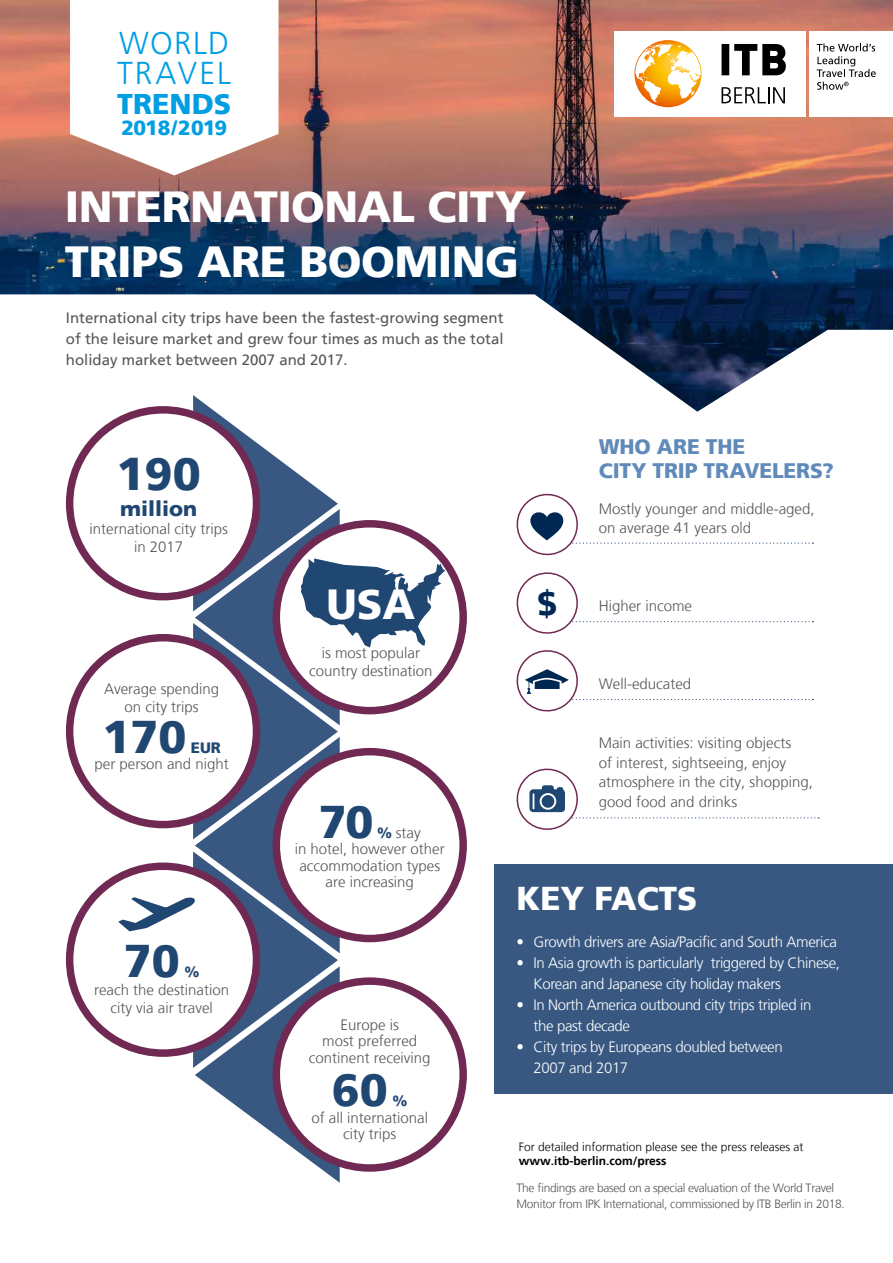
<style>
.page{position:relative;width:893px;height:1263px;background:#fff}
.page>*{position:absolute;margin:0;border:0;box-sizing:border-box;transform-origin:0 0}
.t1{font:900 45.9px "Frutiger LT";color:#204771}
.t2{font:900 45.75px "Frutiger LT";color:#204771}
.t3{font:900 43.5px/55.5px "Frutiger LT";letter-spacing:-.01em;color:#fff}
.t4{font:900 42px "Frutiger LT";color:#fff}
.t5{font:900 33px "Frutiger LT";color:#fff}
.t6{font:900 33px "Frutiger LT";color:#002853}
.t7{font:300 31.5px/30px "Frutiger LT";letter-spacing:.04em;color:#009ee3}
.t8{font:900 28.5px "Frutiger LT";color:#009ee3}
.t9{font:900 21px/24px "Frutiger LT";letter-spacing:-.005em;color:#608ab9}
.t10{font:900 21px "Frutiger LT";color:#204771}
.t11{font:900 20.7px "Frutiger LT";letter-spacing:-.04em;color:#009ee3}
.t12{font:300 15px/18px "Frutiger LT";color:#565656;text-align:center}
.t13{font:300 15px/21px "Frutiger LT";letter-spacing:-.025em;color:#fff}
.t14{font:15px/21px "Frutiger LT";color:#565656;text-align:justify}
.t15{font:900 15px "Frutiger LT";color:#204771}
.t16{font:300 12px/16.5px "Frutiger LT";letter-spacing:-.025em;color:#565656}
.t17{font:300 12px "Frutiger LT";color:#000}
.t18{font:700 12px "Frutiger LT";color:#000}
.s1{font-weight:900;color:#204771}
</style>
<div class="page">
<div style="left:495px;top:864px;width:398px;height:230px;background:#385881"></div>
<img style="left:0;top:0;width:893px;height:412px">
<svg style="left:276px;top:524px;width:187px;height:187px"></svg>
<svg style="left:276px;top:752px;width:187px;height:186px"></svg>
<svg style="left:276px;top:981px;width:187px;height:187px"></svg>
<svg style="left:70px;top:0;width:209px;height:175px"></svg>
<svg style="left:516px;top:572px;width:297px;height:62px"></svg>
<svg style="left:118px;top:395px;width:327px;height:788px"></svg>
<svg style="left:516px;top:493px;width:297px;height:63px"></svg>
<svg style="left:516px;top:650px;width:297px;height:62px"></svg>
<svg style="left:516px;top:768px;width:303px;height:62px"></svg>
<div style="left:542px;top:795px;width:12px;height:13px;background:#204771;border-radius:50%"></div>
<div style="left:809px;top:31px;width:84px;height:86px;background:#fff"></div>
<div style="left:614px;top:31px;width:192px;height:86px;background:#fff"></div>
<svg style="left:722px;top:44px;width:64px;height:31px"></svg>
<svg style="left:721px;top:87px;width:64px;height:16px"></svg>
<svg style="left:817px;top:43px;width:59px;height:47px"></svg>
<svg style="left:634px;top:40px;width:68px;height:67px"></svg>
<svg style="left:635px;top:44px;width:66px;height:59px"></svg>
<h3 class="t7" style="left:117px;top:29px;width:115px">WORLD<br>TRAVEL</h3>
<h3 class="t8" style="left:117px;top:87px;width:116px">TRENDS</h3>
<h3 class="t11" style="left:122px;top:116px;width:107px">2018/2019</h3>
<h3 class="t3" style="left:65px;top:178px;width:463px">INTERNATIONAL CITY<br>TRIPS ARE BOOMING</h3>
<p class="t14" style="left:66px;top:307px;width:439px">International city trips have been the fastest-growing segment of the leisure market and grew four times as much as the total holiday market between 2007 and 2017.</p>
<h1 class="t1" style="left:117px;top:447px;width:86px">190</h1>
<h3 class="t10" style="left:120px;top:496px;width:79px">million</h3>
<p class="t12" style="left:90px;top:520px;width:140px">international city trips in 2017</p>
<h3 class="t9" style="left:599px;top:435px;width:236px">WHO ARE THE<br>CITY TRIP TRAVELERS?</h3>
<p class="t12" style="left:599px;top:499px;width:217px;line-height:19.5px;text-align:left">Mostly younger and middle-aged, on average 41 years old</p>
<p class="t12" style="left:104px;top:680px;width:117px">Average spending on city trips</p>
<h2 class="t2" style="left:102px;top:709px;width:85px">170</h2>
<p class="t15" style="left:191px;top:738px;width:32px">EUR</p>
<p class="t12" style="left:95px;top:755px;width:136px">per person and night</p>
<h2 class="t2" style="left:124px;top:933px;width:57px">70</h2>
<p class="t15" style="left:184px;top:962px;width:17px">%</p>
<p class="t12" style="left:94px;top:981px;width:137px">reach the destination city via air travel</p>
<h3 class="t4" style="left:326px;top:579px;width:90px">USA</h3>
<h3 class="t6" style="left:537px;top:584px;width:22px">$</h3>
<p class="t12" style="left:309px;top:644px;width:125px">is most popular country destination</p>
<p class="t12" style="left:599px;top:597px;width:95px">Higher income</p>
<p class="t12" style="left:599px;top:675px;width:94px">Well-educated</p>
<h2 class="t2" style="left:319px;top:794px;width:56px">70</h2>
<p class="t12" style="left:377px;top:823px;width:45px"><span class="s1">%</span> stay</p>
<p class="t12" style="left:295px;top:840px;width:152px">in hotel, however other</p>
<p class="t12" style="left:299px;top:856px;width:142px">accommodation types</p>
<p class="t12" style="left:326px;top:873px;width:90px">are increasing</p>
<p class="t12" style="left:309px;top:1016px;width:123px;line-height:16.5px">Europe is<br>most preferred continent receiving</p>
<h2 class="t2" style="left:332px;top:1063px;width:57px">60</h2>
<p class="t15" style="left:393px;top:1092px;width:16px">%</p>
<p class="t12" style="left:311px;top:1109px;width:118px;line-height:16.5px">of all international city trips</p>
<p class="t12" style="left:599px;top:733px;width:216px;line-height:19.5px;text-align:left">Main activities: visiting objects<br>of interest, sightseeing, enjoy atmosphere in the city, shopping, good food and drinks</p>
<h3 class="t5" style="left:517px;top:878px;width:182px">KEY FACTS</h3>
<p class="t13" style="left:517px;top:932px;width:322px">• Growth drivers are Asia/Pacific and South America</p>
<p class="t13" style="left:534px;top:953px;width:308px;text-indent:-17px">• In Asia growth is particularly triggered by Chinese,<br>Korean and Japanese city holiday makers</p>
<p class="t13" style="left:534px;top:995px;width:279px;text-indent:-17px">• In North America outbound city trips tripled in the past decade</p>
<p class="t13" style="left:534px;top:1037px;width:251px;text-indent:-17px">• City trips by Europeans doubled between<br>2007 and 2017</p>
<p class="t17" style="left:519px;top:1140px;width:286px">For detailed information please see the press releases at</p>
<p class="t18" style="left:519px;top:1154px;width:149px">www.itb-berlin.com/press</p>
<p class="t16" style="left:517px;top:1179px;width:330px">The findings are based on a special evaluation of the World Travel<br>Monitor from IPK International, commissioned by ITB Berlin in 2018.</p>
</div>
